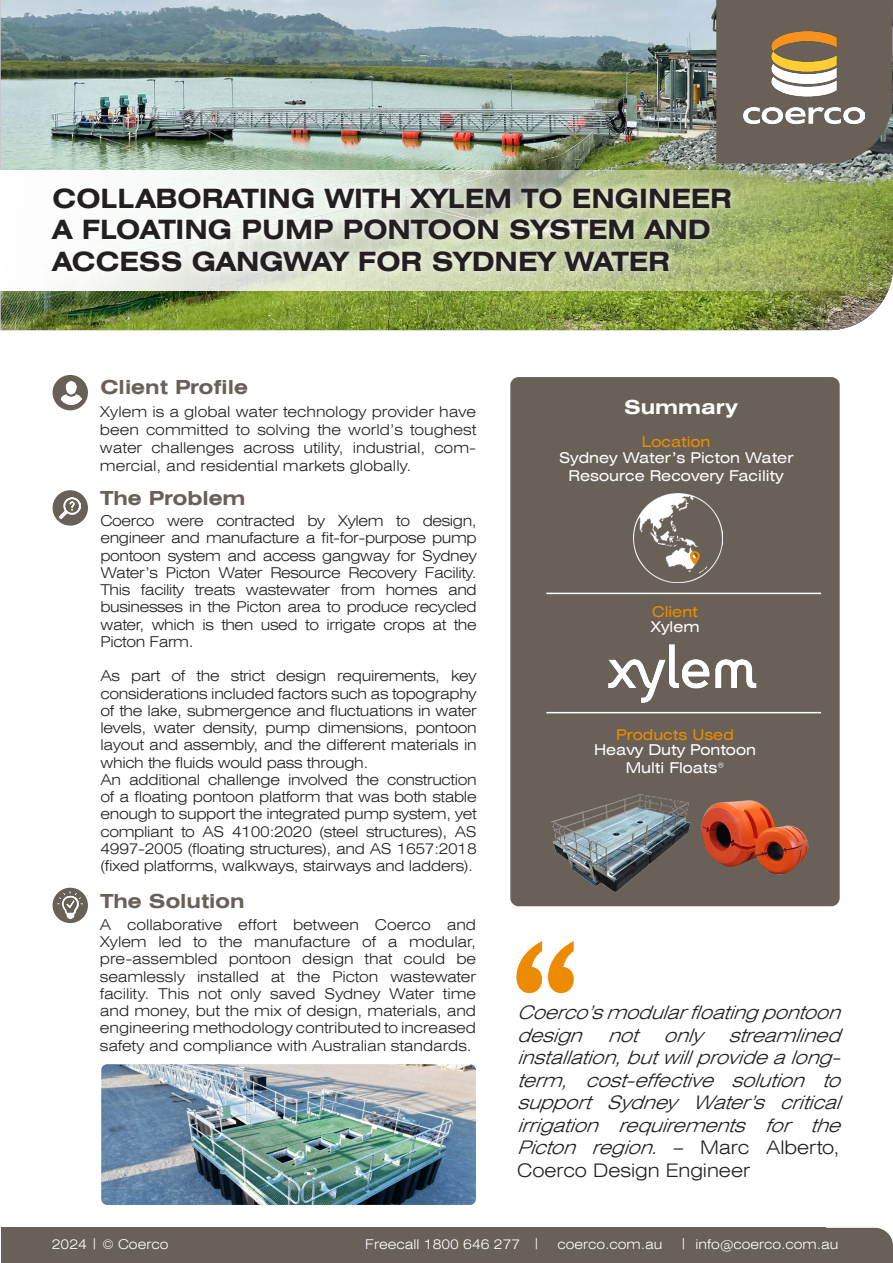
<style>
.page{position:relative;width:893px;height:1263px;background:#fff}
.page>*{position:absolute;margin:0;border:0;box-sizing:border-box;transform-origin:0 0}
.t1{font:700 extra-condensed 225px "Gill Sans";color:#ed8b00}
.t2{font:700 expanded 26.85px/32.4px "Swiss 721 TL";color:#231f20;scale:.95 1}
.t3{font:700 expanded 19.5px "Swiss 721 TL";color:#696158}
.t4{font:700 expanded 19.5px "Swiss 721 TL";color:#fff}
.t5{font:italic 300 expanded 18.75px/22.5px "Swiss 721 TL";color:#231f20}
.t6{font:300 expanded 15px/17.2px "Swiss 721 TL";letter-spacing:-.02em;color:#231f20;text-align:justify}
.t7{font:expanded 15px "Swiss 721 TL";color:#fff}
.t8{font:expanded 15px "Swiss 721 TL";color:#ed8b00}
.t9{font:300 expanded 13.5px "Swiss 721 TL";color:#fff}
.s1{font-style:normal}
</style>
<div class="page">
<img style="left:1px;top:0;width:892px;height:330px">
<div style="left:1px;top:1228px;width:824px;height:35px;background:#696158"></div>
<div style="left:818px;top:1227px;width:75px;height:36px;background:#696158"></div>
<div style="left:511px;top:378px;width:328px;height:527px;background:#696158;border-radius:8px"></div>
<div style="left:510px;top:377px;width:330px;height:529px;border:2px solid #696158;border-radius:8px"></div>
<hr style="left:546px;top:593px;width:275px;height:1px;background:#fff">
<hr style="left:546px;top:712px;width:275px;height:1px;background:#fff">
<div style="left:53px;top:376px;width:34px;height:34px;background:#696158;border-radius:50%"></div>
<div style="left:53px;top:375px;width:35px;height:35px;border:2px solid #696158;border-radius:50%"></div>
<div style="left:53px;top:491px;width:34px;height:34px;background:#696158;border-radius:50%"></div>
<div style="left:53px;top:490px;width:35px;height:36px;border:2px solid #696158;border-radius:50%"></div>
<div style="left:53px;top:888px;width:34px;height:34px;background:#696158;border-radius:50%"></div>
<div style="left:53px;top:888px;width:35px;height:35px;border:2px solid #696158;border-radius:50%"></div>
<img style="left:59px;top:382px;width:22px;height:23px">
<img style="left:59px;top:497px;width:21px;height:21px">
<img style="left:57px;top:892px;width:25px;height:26px">
<img style="left:634px;top:493px;width:89px;height:89px">
<svg style="left:690px;top:551px;width:9px;height:13px"></svg>
<svg style="left:715px;top:0;width:178px;height:164px;background:#69625a"></svg>
<img style="left:743px;top:31px;width:122px;height:98px">
<svg style="left:1px;top:170px;width:892px;height:121px"></svg>
<svg style="left:43px;top:179px;width:697px;height:102px"></svg>
<img style="left:608px;top:644px;width:149px;height:59px">
<img style="left:551px;top:794px;width:139px;height:97px">
<img style="left:701px;top:800px;width:108px;height:75px">
<img style="left:101px;top:1064px;width:375px;height:141px">
<p class="t2" style="left:53px;top:182px;width:717px">COLLABORATING WITH XYLEM TO ENGINEER</p>
<p class="t2" style="left:53px;top:213px;width:694px">A FLOATING PUMP PONTOON SYSTEM AND<br>ACCESS GANGWAY FOR SYDNEY WATER</p>
<p class="t3" style="left:100px;top:375px;width:149px">Client Profile</p>
<p class="t6" style="left:100px;top:402px;width:378px;line-height:18px">Xylem is a global water technology provider have been committed to solving the world’s toughest water challenges across utility, industrial, com&shy;mercial, and residential markets globally.</p>
<p class="t3" style="left:100px;top:486px;width:147px">The Problem</p>
<p class="t6" style="left:100px;top:512px;width:378px">Coerco were contracted by Xylem to design, engineer and manufacture a fit-for-purpose pump pontoon system and access gangway for Sydney Water’s Picton Water Resource Recovery Facility.<br>This facility treats wastewater from homes and businesses in the Picton area to produce recycled water, which is then used to irrigate crops at the Picton Farm.</p>
<p class="t6" style="left:100px;top:667px;width:378px">As part of the strict design requirements, key considerations included factors such as topography of the lake, submergence and fluctuations in water levels, water density, pump dimensions, pontoon layout and assembly, and the different materials in which the fluids would pass through.</p>
<p class="t6" style="left:100px;top:771px;width:378px">An additional challenge involved the construction of a floating pontoon platform that was both stable enough to support the integrated pump system, yet compliant to AS 4100:2020 (steel structures), AS 4997-2005 (floating structures), and AS 1657:2018 (fixed platforms, walkways, stairways and ladders).</p>
<p class="t3" style="left:100px;top:889px;width:146px">The Solution</p>
<p class="t6" style="left:100px;top:915px;width:378px">A collaborative effort between Coerco and Xylem led to the manufacture of a modular, pre-assembled pontoon design that could be seamlessly installed at the Picton wastewater facility. This not only saved Sydney Water time and money, but the mix of design, materials, and engineering methodology contributed to increased safety and compliance with Australian standards.</p>
<p class="t4" style="left:624px;top:395px;width:115px">Summary</p>
<p class="t8" style="left:642px;top:432px;width:70px">Location</p>
<p class="t7" style="left:559px;top:449px;width:236px">Sydney Water’s Picton Water</p>
<p class="t7" style="left:569px;top:467px;width:217px">Resource Recovery Facility</p>
<p class="t8" style="left:652px;top:602px;width:47px">Client</p>
<p class="t7" style="left:650px;top:617px;width:51px">Xylem</p>
<p class="t8" style="left:616px;top:726px;width:119px">Products Used</p>
<p class="t7" style="left:594px;top:741px;width:163px">Heavy Duty Pontoon</p>
<p class="t7" style="left:626px;top:759px;width:100px">Multi Floats®️</p>
<p class="t1" style="left:513px;top:900px;width:65px">“</p>
<p class="t5" style="left:517px;top:1001px;width:332px">Coerco’smodularfloatingpontoon design not only</p>
<p class="t5" style="left:517px;top:1023px;width:332px;text-indent:211px">streamlined installation,butwillprovidealong&shy;term, cost-effective solution to support Sydney Water’s critical irrigation requirements for the<br>Picton region. <span class="s1">– M a r c A l b e r t o ,<br>Coerco Design Engineer</span></p>
<p class="t9" style="left:52px;top:1236px;width:118px">2024 | © Coerco</p>
<p class="t9" style="left:365px;top:1236px;width:176px">Freecall 1800 646 277 |</p>
<p class="t9" style="left:557px;top:1236px;width:107px">coerco.com.au</p>
<p class="t9" style="left:680px;top:1236px;width:160px">| info@coerco.com.au</p>
</div>
